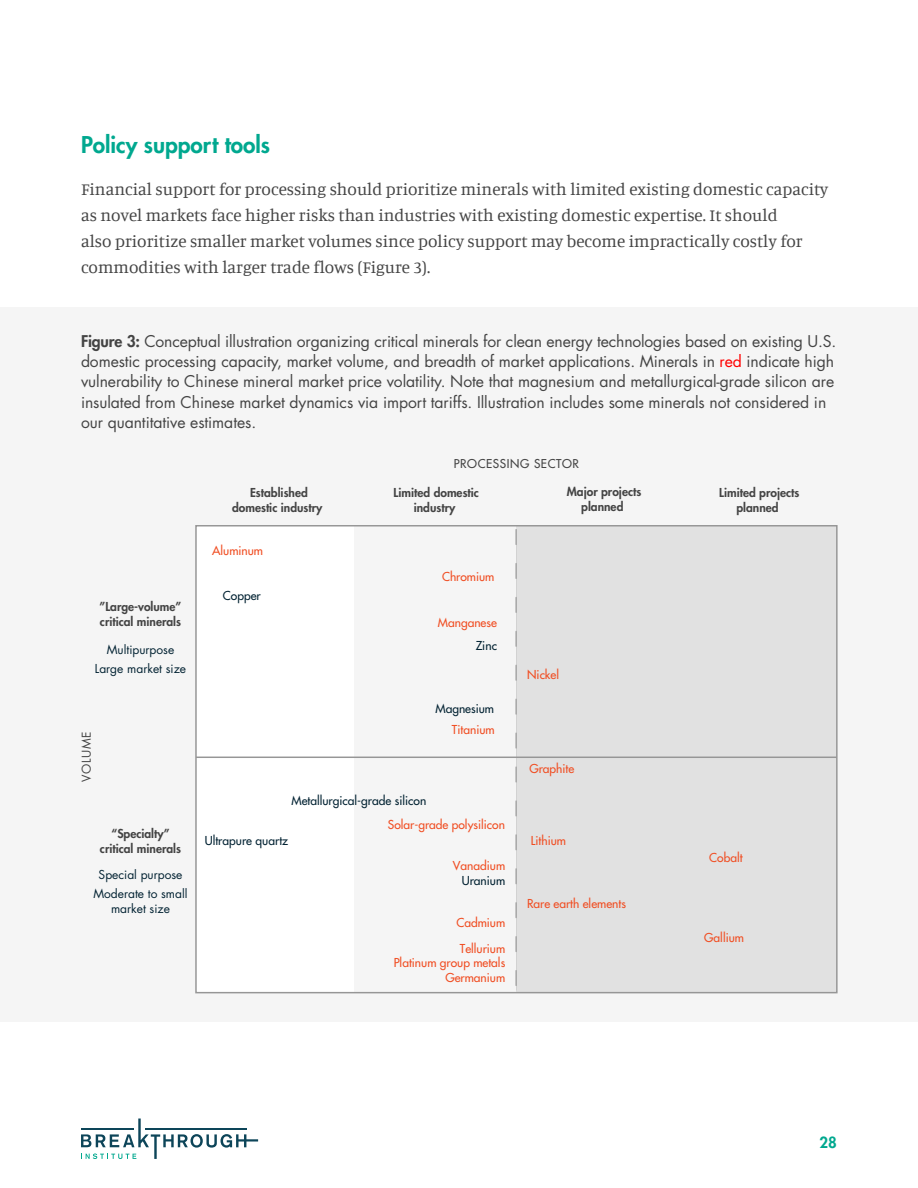
<style>
.page{position:relative;width:918px;height:1188px;background:#fff}
.page>*{position:absolute;margin:0;border:0;box-sizing:border-box;transform-origin:0 0}
.Head_16{font:800 22.5px "Futura Std";color:#00a88f}
.t1{font:17.25px/25.8px "Manuale";color:#444}
.Figure_caption{font:15.75px/20.2px "Futura Std";letter-spacing:-.005em;color:#444}
.t2{font:800 15px "Futura Std";color:#00a88f}
.t3{font:500 12px/25.7px "Futura Std";color:#f04e23}
.t4{font:800 12px/15px "Futura Std";color:#444;text-align:center}
.t5{font:500 12px "Futura Std";color:#032333}
.t6{font:12px/19.5px "Futura Std";color:#032333;text-align:center}
.t7{font:500 11.85px "Futura Std";letter-spacing:.05em;color:#444}
.t8{font:11.85px "Futura Std";letter-spacing:.05em;color:#444}
.s1{font-weight:800}
.s2{color:#f00}
</style>
<div class="page">
<svg style="left:81px;top:1119px;width:177px;height:40px"></svg>
<div style="left:0;top:307px;width:918px;height:715px;background:#f5f5f5"></div>
<div style="left:196px;top:526px;width:158px;height:467px;background:#fff"></div>
<div style="left:516px;top:526px;width:321px;height:467px;background:#e1e1e1"></div>
<svg style="left:515px;top:530px;width:2px;height:460px"></svg>
<hr style="left:196px;top:757px;width:641px;height:1px;background:#969696">
<p class="Head_16" style="left:81px;top:130px;width:191px">Policy support tools</p>
<p class="t1" style="left:81px;top:176px;width:749px">Financial support for processing should prioritize minerals with limited existing domestic capacity as novel markets face higher risks than industries with existing domestic expertise. It should<br>also prioritize smaller market volumes since policy support may become impractically costly for commodities with larger trade flows (Figure 3).</p>
<p class="Figure_caption" style="left:81px;top:331px;width:757px"><span class="s1">Figure 3:</span> Conceptual illustration organizing critical minerals for clean energy technologies based on existing U.S. domestic processing capacity, market volume, and breadth of market applications. Minerals in <span class="s2">red</span> indicate high vulnerability to Chinese mineral market price volatility. Note that magnesium and metallurgical-grade silicon are insulated from Chinese market dynamics via import tariffs. Illustration includes some minerals not considered in our quantitative estimates.</p>
<p class="t7" style="left:454px;top:457px;width:127px">PROCESSING SECTOR</p>
<p class="t4" style="left:100px;top:599px;width:83px;text-align:left">”Large-volume” critical minerals</p>
<p class="t6" style="left:95px;top:639px;width:93px">Multipurpose<br>Large market size</p>
<p class="t8" style="left:79px;top:782px;width:52px;rotate:-90deg">VOLUME</p>
<p class="t4" style="left:100px;top:826px;width:83px">“Specialty” critical minerals</p>
<p class="t6" style="left:93px;top:865px;width:96px">Special purpose<br>Moderate to small</p>
<p class="t6" style="left:111px;top:899px;width:60px">market size</p>
<p class="t4" style="left:232px;top:486px;width:92px">Established domestic industry</p>
<p class="t4" style="left:394px;top:486px;width:87px">Limited domestic industry</p>
<p class="t3" style="left:212px;top:538px;width:53px">Aluminum</p>
<p class="t5" style="left:223px;top:588px;width:39px">Copper</p>
<p class="t3" style="left:442px;top:564px;width:54px">Chromium</p>
<p class="t3" style="left:438px;top:610px;width:60px">Manganese</p>
<p class="t5" style="left:476px;top:639px;width:23px">Zinc</p>
<p class="t5" style="left:436px;top:701px;width:60px">Magnesium</p>
<p class="t5" style="left:291px;top:793px;width:136px">Metallurgical-grade silicon</p>
<p class="t3" style="left:452px;top:717px;width:44px">Titanium</p>
<p class="t3" style="left:388px;top:811px;width:119px">Solar-grade polysilicon</p>
<p class="t5" style="left:205px;top:833px;width:85px">Ultrapure quartz</p>
<p class="t3" style="left:453px;top:852px;width:54px">Vanadium</p>
<p class="t5" style="left:462px;top:873px;width:45px">Uranium</p>
<p class="t3" style="left:457px;top:910px;width:50px">Cadmium<br>Tellurium</p>
<p class="t3" style="left:394px;top:950px;width:113px">Platinum group metals</p>
<p class="t3" style="left:445px;top:964px;width:61px">Germanium</p>
<p class="t4" style="left:567px;top:484px;width:76px">Major projects planned</p>
<p class="t4" style="left:719px;top:486px;width:82px">Limited projects planned</p>
<p class="t3" style="left:527px;top:662px;width:33px">Nickel</p>
<p class="t3" style="left:529px;top:755px;width:46px">Graphite</p>
<p class="t3" style="left:531px;top:828px;width:37px">Lithium</p>
<p class="t3" style="left:527px;top:891px;width:100px">Rare earth elements</p>
<p class="t3" style="left:709px;top:845px;width:35px">Cobalt</p>
<p class="t3" style="left:704px;top:925px;width:41px">Gallium</p>
<p class="t2" style="left:820px;top:1132px;width:19px">28</p>
</div>
